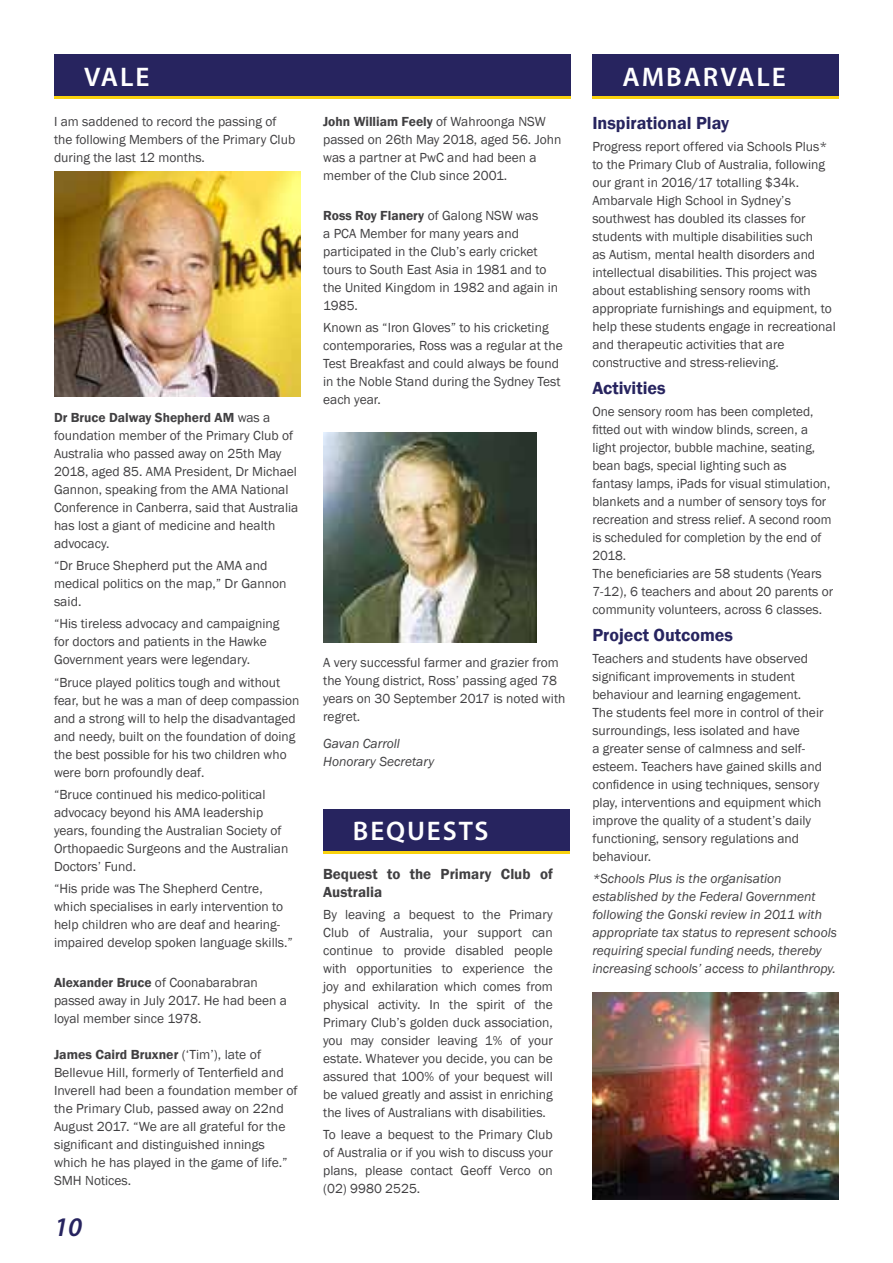
<style>
.page{position:relative;width:893px;height:1263px;background:#fff}
.page>*{position:absolute;margin:0;border:0;box-sizing:border-box;transform-origin:0 0}
.t1{font:600 27px "Myriad Pro";letter-spacing:.07em;color:#fff}
.t2{font:italic 600 27px "Myriad Pro";color:#27245f}
.t3{font:600 18px "Franklin Gothic";color:#27245f}
.t4{font:600 15px/18px "Franklin Gothic";color:#414042}
.t5{font:13.5px/18px "Franklin Gothic";color:#414042}
.t6{font:italic 13.5px/18px "Franklin Gothic";color:#414042}
.s1{font-weight:600}
</style>
<div class="page">
<div style="left:323px;top:809px;width:247px;height:44px;background:#27245f"></div>
<hr style="left:323px;top:851px;width:247px;height:2px;background:#f9d20e">
<div style="left:54px;top:54px;width:517px;height:45px;background:#27245f"></div>
<hr style="left:54px;top:96px;width:517px;height:3px;background:#f9d20e">
<div style="left:592px;top:54px;width:247px;height:45px;background:#27245f"></div>
<hr style="left:592px;top:96px;width:247px;height:3px;background:#f9d20e">
<img style="left:592px;top:993px;width:247px;height:206px">
<img style="left:54px;top:171px;width:247px;height:225px">
<img style="left:323px;top:432px;width:213px;height:211px">
<h1 class="t1" style="left:84px;top:59px;width:67px">VALE</h1>
<h1 class="t1" style="left:622px;top:59px;width:165px">AMBARVALE</h1>
<p class="t5" style="left:54px;top:113px;width:243px">I am saddened to record the passing of the following Members of the Primary Club during the last 12 months.</p>
<p class="t5" style="left:323px;top:113px;width:240px"><span class="s1">John William Feely</span> of Wahroonga NSW passed on 26th May 2018, aged 56. John was a partner at PwC and had been a member of the Club since 2001.</p>
<p class="t5" style="left:323px;top:207px;width:236px"><span class="s1">Ross Roy Flanery</span> of Galong NSW was<br>a PCA Member for many years and participated in the Club’s early cricket tours to South East Asia in 1981 and to the United Kingdom in 1982 and again in<br>1985.</p>
<p class="t5" style="left:323px;top:319px;width:241px">Known as “Iron Gloves” to his cricketing contemporaries, Ross was a regular at the Test Breakfast and could always be found in the Noble Stand during the Sydney Test each year.</p>
<h2 class="t3" style="left:592px;top:112px;width:138px">Inspirational Play</h2>
<p class="t5" style="left:592px;top:138px;width:245px">Progress report offered via Schools Plus* to the Primary Club of Australia, following our grant in 2016/17 totalling $34k.<br>Ambarvale High School in Sydney’s southwest has doubled its classes for students with multiple disabilities such<br>as Autism, mental health disorders and intellectual disabilities. This project was about establishing sensory rooms with appropriate furnishings and equipment, to help these students engage in recreational and therapeutic activities that are constructive and stress-relieving.</p>
<h2 class="t3" style="left:592px;top:377px;width:75px">Activities</h2>
<p class="t5" style="left:592px;top:403px;width:242px">One sensory room has been completed, fitted out with window blinds, screen, a light projector, bubble machine, seating, bean bags, special lighting such as<br>fantasy lamps, iPads for visual stimulation, blankets and a number of sensory toys for recreation and stress relief. A second room is scheduled for completion by the end of 2018.<br>The beneficiaries are 58 students (Years 7-12), 6 teachers and about 20 parents or community volunteers, across 6 classes.</p>
<h2 class="t3" style="left:592px;top:623px;width:142px">Project Outcomes</h2>
<p class="t5" style="left:592px;top:650px;width:233px">Teachers and students have observed significant improvements in student behaviour and learning engagement.<br>The students feel more in control of their surroundings, less isolated and have<br>a greater sense of calmness and self&shy;esteem. Teachers have gained skills and confidence in using techniques, sensory play, interventions and equipment which improve the quality of a student’s daily functioning, sensory regulations and behaviour.</p>
<p class="t6" style="left:592px;top:870px;width:246px">*Schools Plus is the organisation established by the Federal Government following the Gonski review in 2011 with appropriate tax status to represent schools requiring special funding needs, thereby increasing schools’ access to philanthropy.</p>
<p class="t5" style="left:54px;top:409px;width:246px"><span class="s1">Dr Bruce Dalway Shepherd AM</span> was a foundation member of the Primary Club of Australia who passed away on 25th May 2018, aged 85. AMA President, Dr Michael Gannon, speaking from the AMA National Conference in Canberra, said that Australia has lost a giant of medicine and health advocacy.</p>
<p class="t5" style="left:54px;top:557px;width:234px">“Dr Bruce Shepherd put the AMA and medical politics on the map,” Dr Gannon said.</p>
<p class="t5" style="left:54px;top:615px;width:227px">“His tireless advocacy and campaigning for doctors and patients in the Hawke<br>Government years were legendary.</p>
<p class="t5" style="left:54px;top:673px;width:247px">“Bruce played politics tough and without fear, but he was a man of deep compassion and a strong will to help the disadvantaged and needy, built on the foundation of doing the best possible for his two children who were born profoundly deaf.</p>
<p class="t5" style="left:54px;top:786px;width:236px">“Bruce continued his medico-political advocacy beyond his AMA leadership years, founding the Australian Society of Orthopaedic Surgeons and the Australian Doctors’ Fund.</p>
<p class="t5" style="left:54px;top:880px;width:240px">“His pride was The Shepherd Centre, which specialises in early intervention to help children who are deaf and hearing&shy;impaired develop spoken language skills.”</p>
<p class="t5" style="left:54px;top:973px;width:235px"><span class="s1">Alexander Bruce</span> of Coonabarabran passed away in July 2017. He had been a loyal member since 1978.</p>
<p class="t5" style="left:54px;top:1045px;width:245px"><span class="s1">James Caird Bruxner</span> (‘Tim’), late of Bellevue Hill, formerly of Tenterfield and Inverell had been a foundation member of the Primary Club, passed away on 22nd August 2017. “We are all grateful for the significant and distinguished innings which he has played in the game of life.” SMH Notices.</p>
<p class="t5" style="left:323px;top:654px;width:244px">A very successful farmer and grazier from the Young district, Ross’ passing aged 78 years on 30 September 2017 is noted with regret.</p>
<p class="t6" style="left:323px;top:734px;width:112px">Gavan Carroll<br>Honorary Secretary</p>
<h1 class="t1" style="left:353px;top:814px;width:137px">BEQUESTS</h1>
<p class="t4" style="left:323px;top:865px;width:231px">Bequest to the Primary Club of<br>Australia</p>
<p class="t5" style="left:323px;top:906px;width:231px;text-align:justify">By leaving a bequest to the Primary Club of Australia, your support can continue to provide disabled people with opportunities to experience the joy and exhilaration which comes from physical activity. In the spirit of the Primary Club’s golden duck association, you may consider leaving 1% of your estate. Whatever you decide, you can be assured that 100% of your bequest will be valued greatly and assist in enriching the lives of Australians with disabilities.</p>
<p class="t5" style="left:323px;top:1126px;width:231px;text-align:justify">To leave a bequest to the Primary Club of Australia or if you wish to discuss your plans, please contact Geoff Verco on (02) 9980 2525.</p>
<h1 class="t2" style="left:54px;top:1209px;width:30px">10</h1>
</div>
